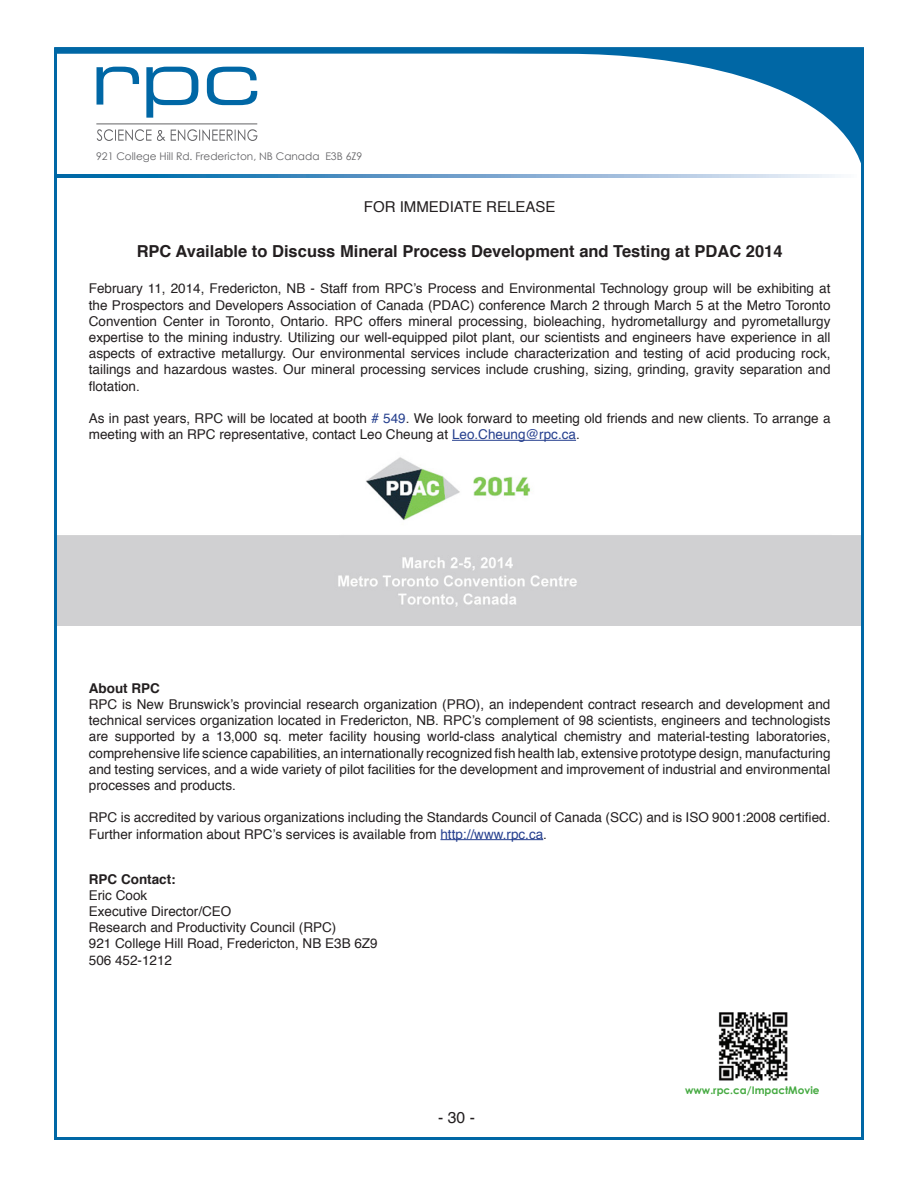
<style>
.page{position:relative;width:918px;height:1188px;background:#fff}
.page>*{position:absolute;margin:0;border:0;box-sizing:border-box;transform-origin:0 0}
.t1{font:700 16.5px "Helvetica";color:#231f20}
.t2{font:15.75px "Helvetica";color:#231f20}
.t3{font:15px "Helvetica";color:#231f20}
.t4{font:13.5px/16.2px "Helvetica";color:#231f20}
.t5{font:700 13.5px "Helvetica";color:#231f20}
.t6{font:10.5px "Century Gothic";color:#636366}
.t7{font:700 10.5px "Century Gothic";color:#46aa42}
.s1{color:#253f8e}
</style>
<div class="page">
<img style="left:58px;top:457px;width:802px;height:168px">
<svg style="left:54px;top:174px;width:784px;height:3px;background:#6ba2cc"></svg>
<svg style="left:55px;top:47px;width:809px;height:121px"></svg>
<svg style="left:97px;top:67px;width:160px;height:51px"></svg>
<hr style="left:96px;top:123px;width:161px;height:1px;background:#636366">
<svg style="left:97px;top:129px;width:160px;height:12px"></svg>
<img style="left:718px;top:1012px;width:70px;height:69px">
<hr style="left:452px;top:440px;width:124px;height:1px;background:#253f8e">
<hr style="left:440px;top:839px;width:103px;height:1px;background:#253f8e">
<p class="t6" style="left:96px;top:150px;width:268px">921 College Hill Rd. Fredericton, NB Canada E3B 6Z9</p>
<p class="t3" style="left:364px;top:196px;width:193px">FOR IMMEDIATE RELEASE</p>
<p class="t1" style="left:137px;top:238px;width:647px">RPC Available to Discuss Mineral Process Development and Testing at PDAC 2014</p>
<p class="t4" style="left:89px;top:281px;width:743px;text-align:justify">February 11, 2014, Fredericton, NB - Staff from RPC’s Process and Environmental Technology group will be exhibiting at the Prospectors and Developers Association of Canada (PDAC) conference March 2 through March 5 at the Metro Toronto Convention Center in Toronto, Ontario. RPC offers mineral processing, bioleaching, hydrometallurgy and pyrometallurgy expertise to the mining industry. Utilizing our well-equipped pilot plant, our scientists and engineers have experience in all aspects of extractive metallurgy. Our environmental services include characterization and testing of acid producing rock, tailings and hazardous wastes. Our mineral processing services include crushing, sizing, grinding, gravity separation and flotation.</p>
<p class="t4" style="left:89px;top:411px;width:743px">As in past years, RPC will be located at booth <span class="s1"># 549</span>. We look forward to meeting old friends and new clients. To arrange a meeting with an RPC representative, contact Leo Cheung at <span class="s1">Leo.Cheung@rpc.ca</span>.</p>
<p class="t5" style="left:89px;top:677px;width:73px">About RPC</p>
<p class="t4" style="left:89px;top:697px;width:743px;text-align:justify">RPC is New Brunswick’s provincial research organization (PRO), an independent contract research and development and technical services organization located in Fredericton, NB. RPC’s complement of 98 scientists, engineers and technologists are supported by a 13,000 sq. meter facility housing world-class analytical chemistry and material-testing laboratories, comprehensive life science capabilities, an internationally recognized fish health lab, extensive prototype design, manufacturing and testing services, and a wide variety of pilot facilities for the development and improvement of industrial and environmental processes and products.</p>
<p class="t4" style="left:89px;top:810px;width:743px">RPC is accredited by various organizations including the Standards Council of Canada (SCC) and is ISO 9001:2008 certified.<br>Further information about RPC’s services is available from <span class="s1">http://www.rpc.ca</span>.</p>
<p class="t5" style="left:89px;top:868px;width:88px">RPC Contact:</p>
<p class="t4" style="left:89px;top:887px;width:290px">Eric Cook<br>Executive Director/CEO<br>Research and Productivity Council (RPC)<br>921 College Hill Road, Fredericton, NB E3B 6Z9<br>506 452-1212</p>
<p class="t2" style="left:438px;top:1106px;width:38px">- 30 -</p>
<p class="t7" style="left:685px;top:1083px;width:136px">www.rpc.ca/ImpactMovie</p>
</div>
